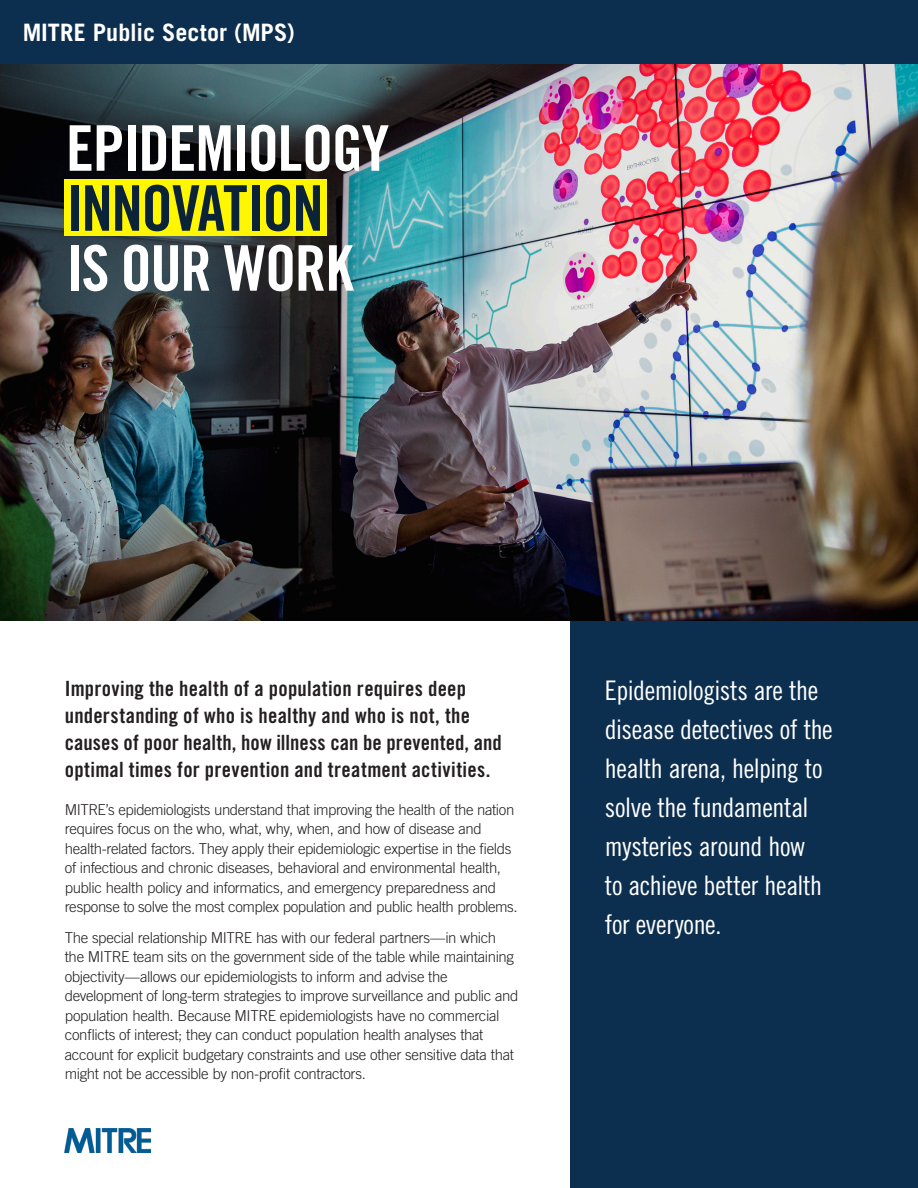
<style>
.page{position:relative;width:918px;height:1188px;background:#fff}
.page>*{position:absolute;margin:0;border:0;box-sizing:border-box;transform-origin:0 0}
.t1{font:63px "Trade Gothic LT Pro Bd Cn 20";letter-spacing:-.025em;color:#fff}
.t2{font:63px "Trade Gothic LT Pro Bd Cn 20";letter-spacing:-.025em;color:#0b2338}
.t3{font:27px/39px "Trade Gothic LT Pro Cn 18";letter-spacing:-.015em;color:#fff}
.t4{font:700 24px "Trade Gothic LT Pro";letter-spacing:.005em;color:#fff}
.t5{font:21px/27px "Trade Gothic LT Pro Bd Cn 20";letter-spacing:.01em;color:#231f20}
.t6{font:300 15px/19.5px "Trade Gothic LT Pro";letter-spacing:-.025em;color:#231f20}
</style>
<div class="page">
<div style="left:570px;top:0;width:348px;height:1188px;background:#0d2f4f"></div>
<img style="left:65px;top:1129px;width:85px;height:23px">
<div style="left:0;top:0;width:918px;height:65px;background:#0d2f4f"></div>
<img style="left:0;top:65px;width:918px;height:556px">
<div style="left:64px;top:179px;width:263px;height:57px;background:#fff601"></div>
<h3 class="t4" style="left:23px;top:18px;width:274px">MITRE Public Sector (MPS)</h3>
<h1 class="t1" style="left:66px;top:110px;width:325px">EPIDEMIOLOGY</h1>
<h1 class="t2" style="left:66px;top:170px;width:259px">INNOVATION</h1>
<h1 class="t1" style="left:66px;top:230px;width:289px">IS OUR WORK</h1>
<h3 class="t5" style="left:65px;top:674px;width:438px">Improving the health of a population requires deep understanding of who is healthy and who is not, the causes of poor health, how illness can be prevented, and optimal times for prevention and treatment activities.</h3>
<p class="t6" style="left:65px;top:800px;width:454px">MITRE’s epidemiologists understand that improving the health of the nation requires focus on the who, what, why, when, and how of disease and health-related factors. They apply their epidemiologic expertise in the fields of infectious and chronic diseases, behavioral and environmental health, public health policy and informatics, and emergency preparedness and response to solve the most complex population and public health problems.</p>
<p class="t6" style="left:65px;top:927px;width:455px">The special relationship MITRE has with our federal partners—in which the MITRE team sits on the government side of the table while maintaining objectivity—allows our epidemiologists to inform and advise the development of long-term strategies to improve surveillance and public and population health. Because MITRE epidemiologists have no commercial conflicts of interest; they can conduct population health analyses that account for explicit budgetary constraints and use other sensitive data that might not be accessible by non-profit contractors.</p>
<h2 class="t3" style="left:605px;top:670px;width:229px">Epidemiologists are the disease detectives of the health arena, helping to solve the fundamental mysteries around how<br>to achieve better health for everyone.</h2>
</div>
